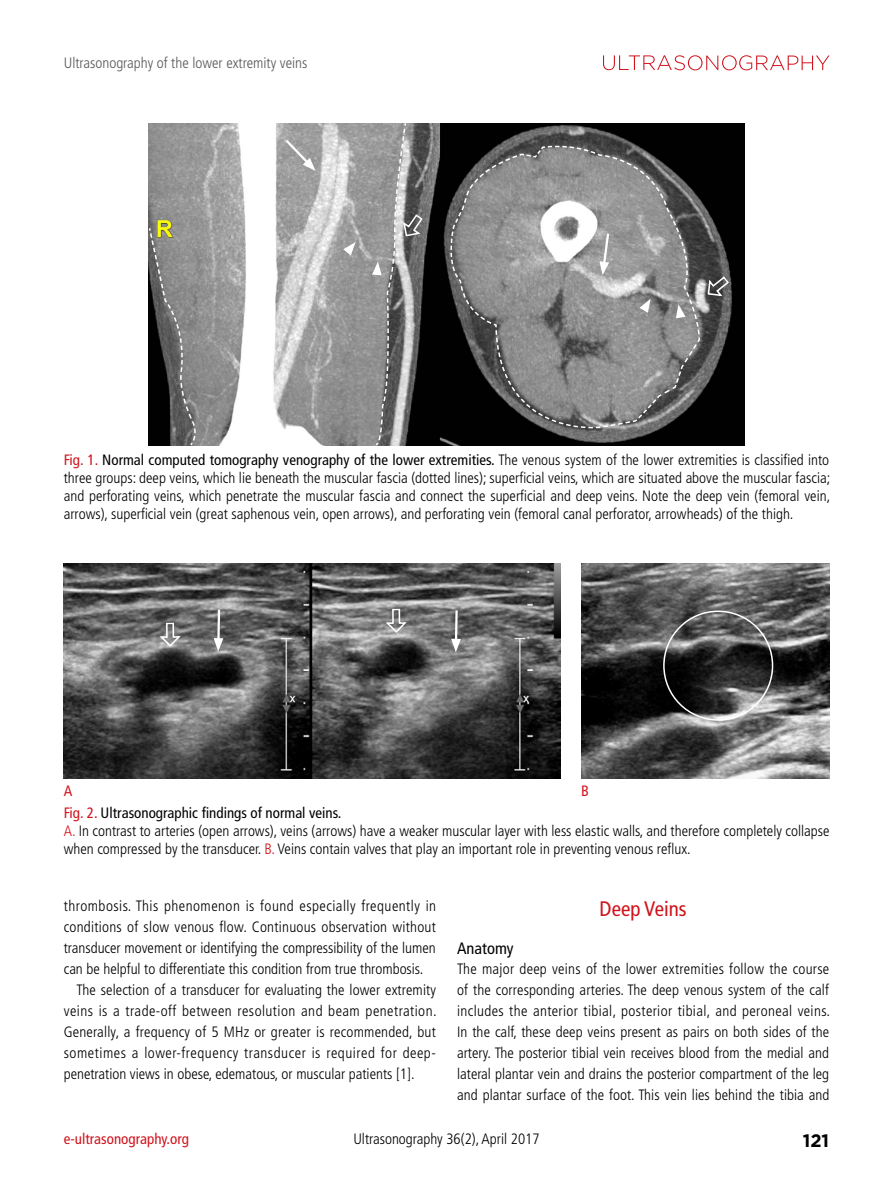
<style>
.page{position:relative;width:893px;height:1191px;background:#fff}
.page>*{position:absolute;margin:0;border:0;box-sizing:border-box;transform-origin:0 0}
.t1{font:condensed 21px "Frutiger LT Std";color:#d0131c}
.t2{font:700 18px "Gotham";color:#000}
.t3{font:condensed 16.5px "Frutiger LT Std";color:#000}
.t4{font:300 condensed 15px/21px "Frutiger LT Std";color:#000;text-align:justify}
.t5{font:300 condensed 15px "Frutiger LT Std";letter-spacing:.03em;color:#000}
.t6{font:300 condensed 15px "Frutiger LT Std";letter-spacing:.035em;color:#000}
.t7{font:300 condensed 15px "Frutiger LT Std";color:#5a5757}
.t8{font:condensed 15px "Frutiger LT Std";color:#d0131c}
.s1{font-weight:400;color:#d0131c}
.s2{font-weight:400}
.s3{color:#d0131c}
</style>
<div class="page">
<svg style="left:603px;top:55px;width:226px;height:15px"></svg>
<img style="left:149px;top:123px;width:595px;height:323px">
<svg style="left:283px;top:137px;width:33px;height:34px"></svg>
<svg style="left:343px;top:242px;width:13px;height:13px"></svg>
<svg style="left:148px;top:226px;width:48px;height:220px;background:#5e5e5c"></svg>
<svg style="left:451px;top:145px;width:250px;height:284px;background:#7c7c7c"></svg>
<img style="left:64px;top:564px;width:496px;height:214px">
<img style="left:581px;top:564px;width:248px;height:214px">
<svg style="left:214px;top:607px;width:9px;height:44px"></svg>
<svg style="left:451px;top:608px;width:10px;height:44px"></svg>
<div style="left:663px;top:610px;width:110px;height:110px;border:2px solid #fff;border-radius:50%"></div>
<svg style="left:707px;top:275px;width:23px;height:22px"></svg>
<svg style="left:159px;top:622px;width:22px;height:25px"></svg>
<svg style="left:385px;top:608px;width:22px;height:25px"></svg>
<svg style="left:372px;top:123px;width:52px;height:323px;background:#848484"></svg>
<p class="t7" style="left:64px;top:54px;width:245px">Ultrasonography of the lower extremity veins</p>
<p class="t4" style="left:64px;top:451px;width:768px;line-height:18px"><span class="s1">Fig. 1.</span> <span class="s2">Normal computed tomography venography of the lower extremities.</span> The venous system of the lower extremities is classified into three groups: deep veins, which lie beneath the muscular fascia (dotted lines); superficial veins, which are situated above the muscular fascia; and perforating veins, which penetrate the muscular fascia and connect the superficial and deep veins. Note the deep vein (femoral vein, arrows), superficial vein (great saphenous vein, open arrows), and perforating vein (femoral canal perforator, arrowheads) of the thigh.</p>
<p class="t8" style="left:64px;top:782px;width:10px">A</p>
<p class="t8" style="left:581px;top:782px;width:9px">B</p>
<p class="t4" style="left:64px;top:803px;width:767px;line-height:18px;text-align:left"><span class="s1">Fig. 2.</span> <span class="s2">Ultrasonographic findings of normal veins.<br></span><span class="s3">A.</span> In contrast to arteries (open arrows), veins (arrows) have a weaker muscular layer with less elastic walls, and therefore completely collapse when compressed by the transducer. <span class="s3">B.</span> Veins contain valves that play an important role in preventing venous reflux.</p>
<p class="t5" style="left:64px;top:897px;width:374px">thrombosis. This phenomenon is found especially frequently in</p>
<p class="t4" style="left:64px;top:916px;width:374px">conditions of slow venous flow. Continuous observation without</p>
<p class="t4" style="left:64px;top:937px;width:374px">transducer movement or identifying the compressibility of the lumen</p>
<p class="t4" style="left:64px;top:958px;width:361px">can be helpful to differentiate this condition from true thrombosis.</p>
<p class="t4" style="left:77px;top:979px;width:361px">The selection of a transducer for evaluating the lower extremity</p>
<p class="t5" style="left:64px;top:1002px;width:374px">veins is a trade-off between resolution and beam penetration.</p>
<p class="t4" style="left:64px;top:1021px;width:374px">Generally, a frequency of 5 MHz or greater is recommended, but</p>
<p class="t6" style="left:64px;top:1044px;width:374px">sometimes a lower-frequency transducer is required for deep-</p>
<p class="t4" style="left:64px;top:1063px;width:352px">penetration views in obese, edematous, or muscular patients [1].</p>
<h1 class="t1" style="left:600px;top:896px;width:89px">Deep Veins</h1>
<p class="t3" style="left:457px;top:939px;width:58px">Anatomy</p>
<p class="t4" style="left:457px;top:958px;width:374px">The major deep veins of the lower extremities follow the course of the corresponding arteries. The deep venous system of the calf includes the anterior tibial, posterior tibial, and peroneal veins.<br>In the calf, these deep veins present as pairs on both sides of the artery. The posterior tibial vein receives blood from the medial and lateral plantar vein and drains the posterior compartment of the leg and plantar surface of the foot. This vein lies behind the tibia and</p>
<p class="t8" style="left:64px;top:1130px;width:127px">e-ultrasonography.org</p>
<p class="t4" style="left:353px;top:1128px;width:188px">Ultrasonography 36(2), April 2017</p>
<p class="t2" style="left:803px;top:1130px;width:28px">121</p>
</div>
